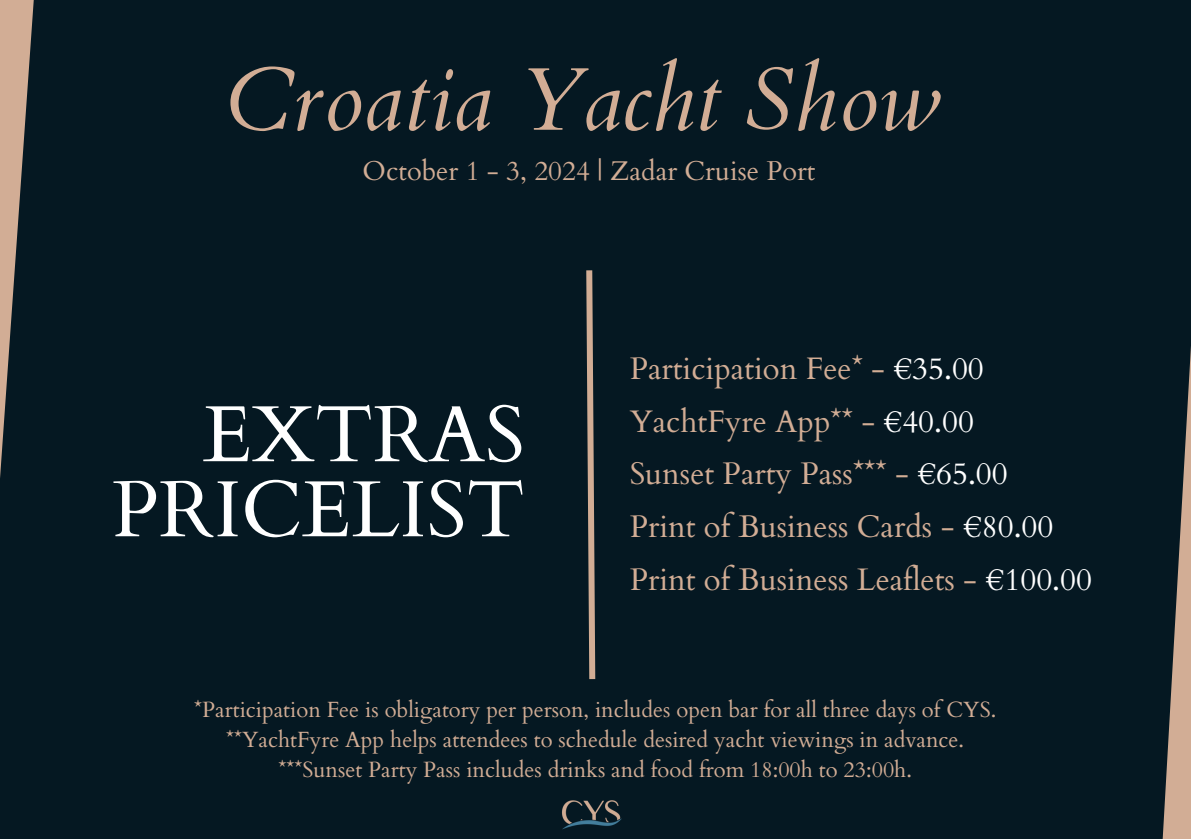
<style>
.page{position:relative;width:1191px;height:839px;background:#fff}
.page>*{position:absolute;margin:0;border:0;box-sizing:border-box;transform-origin:0 0}
.t1{font:italic 89.2px "Cardo";color:#d2ad95}
.t2{font:79.6px/75px "Cardo";color:#fff;text-align:right}
.t3{font:31.2px/52.4px "Cardo";color:#d2ad95}
.t4{font:27.2px "Cardo";color:#d2ad95}
.t5{font:22px "Cardo";color:#d2ad95}
.s1{color:#fff}
</style>
<div class="page">
<div style="left:0;top:0;width:1191px;height:838px;background:#051822"></div>
<svg style="left:0;top:0;width:34px;height:478px"></svg>
<svg style="left:1162px;top:346px;width:29px;height:492px"></svg>
<img style="left:562px;top:800px;width:60px;height:30px">
<svg style="left:586px;top:270px;width:10px;height:410px"></svg>
<h2 class="t1" style="left:226px;top:41px;width:716px">Croatia Yacht Show</h2>
<p class="t4" style="left:363px;top:153px;width:454px">October 1 - 3, 2024 | Zadar Cruise Port</p>
<h1 class="t2" style="left:112px;top:398px;width:415px">EXTRAS<br>PRICELIST</h1>
<h4 class="t3" style="left:630px;top:343px;width:464px">Participation Fee* - <span class="s1">€35.00<br></span>YachtFyre App** - <span class="s1">€40.00<br></span>Sunset Party Pass*** - <span class="s1">€65.00<br></span>Print of Business Cards - <span class="s1">€80.00<br></span>Print of Business Leaflets - <span class="s1">€100.00</span></h4>
<p class="t5" style="left:194px;top:695px;width:804px">*Participation Fee is obligatory per person, includes open bar for all three days of CYS.</p>
<p class="t5" style="left:226px;top:725px;width:739px">**YachtFyre App helps attendees to schedule desired yacht viewings in advance.</p>
<p class="t5" style="left:279px;top:755px;width:635px">***Sunset Party Pass includes drinks and food from 18:00h to 23:00h.</p>
</div>
